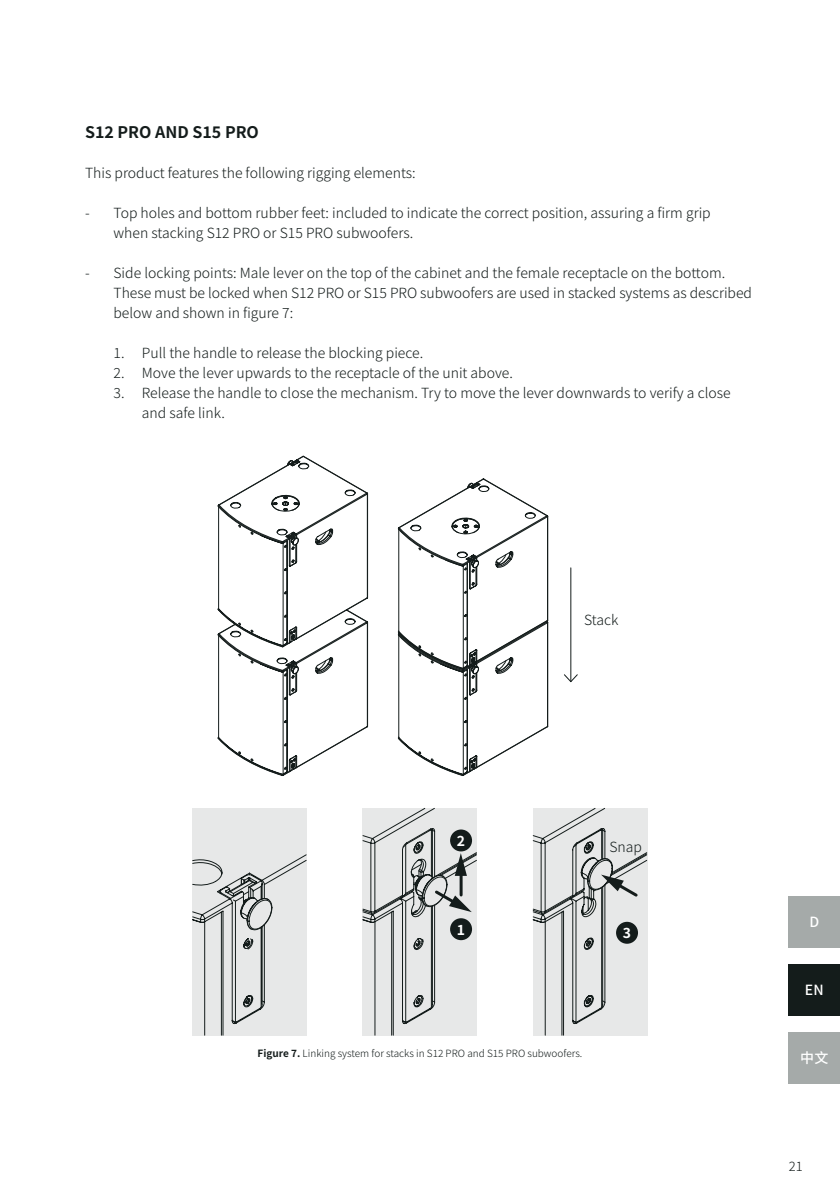
<style>
.page{position:relative;width:840px;height:1191px;background:#fff}
.page>*{position:absolute;margin:0;border:0;box-sizing:border-box;transform-origin:0 0}
.t1{font:700 16px "Source Han Sans CN";color:#141c1b}
.t2{font:300 14px/20px "Source Han Sans CN";color:#141c1b}
.t3{font:500 14px "Source Han Sans CN";color:#fff}
.t4{font:700 14px "Source Han Sans CN";color:#fff}
.t5{font:300 13px "Source Han Sans CN";color:#141c1b}
.t6{font:300 10px "Source Han Sans CN";color:#141c1b}
.s1{font-weight:700}
</style>
<div class="page">
<div style="left:788px;top:1032px;width:51px;height:51px;background:#a5aaa9"></div>
<div style="left:788px;top:964px;width:51px;height:51px;background:#141c1b"></div>
<div style="left:788px;top:896px;width:51px;height:51px;background:#a5aaa9"></div>
<hr style="left:570px;top:568px;width:1px;height:113px;background:#141c1b">
<svg style="left:564px;top:673px;width:14px;height:10px"></svg>
<svg style="left:217px;top:478px;width:331px;height:298px"></svg>
<svg style="left:451px;top:482px;width:28px;height:184px"></svg>
<div style="left:192px;top:808px;width:114px;height:227px;background:#e7e8e8"></div>
<div style="left:533px;top:808px;width:114px;height:20px;background:#e7e8e8"></div>
<svg style="left:192px;top:854px;width:115px;height:181px"></svg>
<svg style="left:362px;top:808px;width:115px;height:227px;background:#c8caca"></svg>
<svg style="left:532px;top:828px;width:115px;height:207px;background:#c9cbcb"></svg>
<p class="t1" style="left:85px;top:123px;width:175px">S12 PRO AND S15 PRO</p>
<p class="t2" style="left:85px;top:163px;width:332px">This product features the following rigging elements:</p>
<p class="t2" style="left:85px;top:203px;width:626px">- Top holes and bottom rubber feet: included to indicate the correct position, assuring a firm grip</p>
<p class="t2" style="left:113px;top:223px;width:301px">when stacking S12 PRO or S15 PRO subwoofers.</p>
<p class="t2" style="left:113px;top:263px;width:639px;text-indent:-28px">- Side locking points: Male lever on the top of the cabinet and the female receptacle on the bottom.<br>These must be locked when S12 PRO or S15 PRO subwoofers are used in stacked systems as described below and shown in figure 7:</p>
<p class="t2" style="left:113px;top:343px;width:311px">1. Pull the handle to release the blocking piece.</p>
<p class="t2" style="left:113px;top:363px;width:401px">2. Move the lever upwards to the receptacle of the unit above.</p>
<p class="t2" style="left:142px;top:383px;width:590px;text-indent:-28px">3. Release the handle to close the mechanism. Try to move the lever downwards to verify a close and safe link.</p>
<p class="t2" style="left:583px;top:610px;width:36px">Stack</p>
<p class="t4" style="left:456px;top:833px;width:10px">2</p>
<p class="t4" style="left:456px;top:921px;width:10px">1</p>
<p class="t2" style="left:609px;top:837px;width:34px">Snap</p>
<p class="t4" style="left:622px;top:925px;width:10px">3</p>
<p class="t6" style="left:257px;top:1047px;width:326px"><span class="s1">Figure 7.</span> Linking system for stacks in S12 PRO and S15 PRO subwoofers.</p>
<p class="t3" style="left:809px;top:914px;width:11px">D</p>
<p class="t3" style="left:804px;top:982px;width:20px">EN</p>
<p class="t3" style="left:799px;top:1050px;width:30px">中文</p>
<p class="t5" style="left:788px;top:1158px;width:15px">21</p>
</div>
